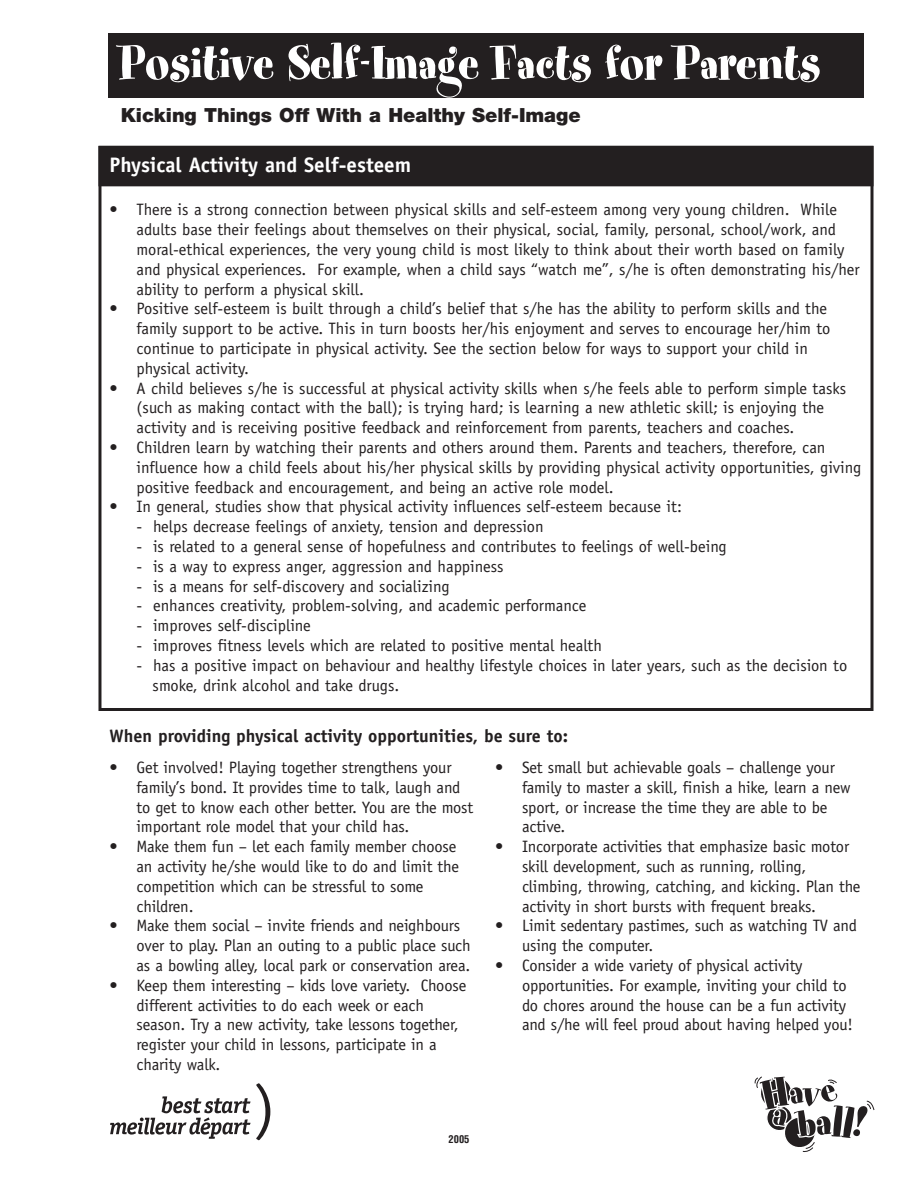
<style>
.page{position:relative;width:918px;height:1188px;background:#fff}
.page>*{position:absolute;margin:0;border:0;box-sizing:border-box;transform-origin:0 0}
.t1{font:54px "Spumoni";color:#fff}
.t2{font:700 21px "Officina Sans";color:#fff}
.t3{font:900 19.5px "Helvetica Neue";color:#231f20}
.t4{font:700 18px "Officina Sans";color:#231f20}
.t5{font:16.5px/19.8px "Officina Sans";letter-spacing:-.01em;color:#231f20}
.t6{font:700 condensed 10.5px "Helvetica";color:#231f20}
</style>
<div class="page">
<div style="left:100px;top:147px;width:772px;height:38px;background:#231f20"></div>
<div style="left:98px;top:146px;width:776px;height:40px;border:3px solid #231f20"></div>
<svg style="left:755px;top:1076px;width:119px;height:76px"></svg>
<svg style="left:110px;top:1083px;width:160px;height:57px"></svg>
<div style="left:108px;top:34px;width:756px;height:64px;background:#231f20"></div>
<h1 class="t1" style="left:119px;top:41px;width:703px">Positive Self-Image Facts for Parents</h1>
<p class="t3" style="left:121px;top:108px;width:462px">Kicking Things Off With a Healthy Self-Image</p>
<p class="t2" style="left:110px;top:157px;width:303px">Physical Activity and Self-esteem</p>
<p class="t5" style="left:137px;top:201px;width:725px;text-indent:-27px">• There is a strong connection between physical skills and self-esteem among very young children. While adults base their feelings about themselves on their physical, social, family, personal, school/work, and moral-ethical experiences, the very young child is most likely to think about their worth based on family and physical experiences. For example, when a child says “watch me”, s/he is often demonstrating his/her ability to perform a physical skill.</p>
<p class="t5" style="left:137px;top:300px;width:696px;text-indent:-27px">• Positive self-esteem is built through a child’s belief that s/he has the ability to perform skills and the family support to be active. This in turn boosts her/his enjoyment and serves to encourage her/him to continue to participate in physical activity. See the section below for ways to support your child in physical activity.</p>
<p class="t5" style="left:137px;top:380px;width:711px;text-indent:-27px">• A child believes s/he is successful at physical activity skills when s/he feels able to perform simple tasks (such as making contact with the ball); is trying hard; is learning a new athletic skill; is enjoying the activity and is receiving positive feedback and reinforcement from parents, teachers and coaches.</p>
<p class="t5" style="left:137px;top:439px;width:726px;text-indent:-27px">• Children learn by watching their parents and others around them. Parents and teachers, therefore, can influence how a child feels about his/her physical skills by providing physical activity opportunities, giving positive feedback and encouragement, and being an active role model.</p>
<p class="t5" style="left:110px;top:498px;width:574px">• In general, studies show that physical activity influences self-esteem because it:</p>
<p class="t5" style="left:137px;top:518px;width:409px">- helps decrease feelings of anxiety, tension and depression</p>
<p class="t5" style="left:137px;top:538px;width:592px">- is related to a general sense of hopefulness and contributes to feelings of well-being</p>
<p class="t5" style="left:137px;top:558px;width:369px">- is a way to express anger, aggression and happiness</p>
<p class="t5" style="left:137px;top:578px;width:315px">- is a means for self-discovery and socializing</p>
<p class="t5" style="left:137px;top:597px;width:451px">- enhances creativity, problem-solving, and academic performance</p>
<p class="t5" style="left:137px;top:617px;width:176px">- improves self-discipline</p>
<p class="t5" style="left:137px;top:637px;width:467px">- improves fitness levels which are related to positive mental health</p>
<p class="t5" style="left:153px;top:657px;width:696px;text-indent:-16px">- has a positive impact on behaviour and healthy lifestyle choices in later years, such as the decision to smoke, drink alcohol and take drugs.</p>
<p class="t4" style="left:110px;top:729px;width:460px">When providing physical activity opportunities, be sure to:</p>
<p class="t5" style="left:137px;top:759px;width:338px;text-indent:-27px">• Get involved! Playing together strengthens your family’s bond. It provides time to talk, laugh and to get to know each other better. You are the most important role model that your child has.</p>
<p class="t5" style="left:137px;top:838px;width:324px;text-indent:-27px">• Make them fun – let each family member choose an activity he/she would like to do and limit the competition which can be stressful to some children.</p>
<p class="t5" style="left:137px;top:917px;width:336px;text-indent:-27px">• Make them social – invite friends and neighbours over to play. Plan an outing to a public place such as a bowling alley, local park or conservation area.</p>
<p class="t5" style="left:137px;top:977px;width:331px;text-indent:-27px">• Keep them interesting – kids love variety. Choose different activities to do each week or each season. Try a new activity, take lessons together, register your child in lessons, participate in a charity walk.</p>
<p class="t5" style="left:522px;top:759px;width:330px;text-indent:-27px">• Set small but achievable goals – challenge your family to master a skill, finish a hike, learn a new sport, or increase the time they are able to be active.</p>
<p class="t5" style="left:522px;top:838px;width:340px;text-indent:-27px">• Incorporate activities that emphasize basic motor skill development, such as running, rolling, climbing, throwing, catching, and kicking. Plan the activity in short bursts with frequent breaks.</p>
<p class="t5" style="left:522px;top:917px;width:336px;text-indent:-27px">• Limit sedentary pastimes, such as watching TV and using the computer.</p>
<p class="t5" style="left:522px;top:957px;width:333px;text-indent:-27px">• Consider a wide variety of physical activity opportunities. For example, inviting your child to do chores around the house can be a fun activity and s/he will feel proud about having helped you!</p>
<p class="t6" style="left:448px;top:1136px;width:22px">2005</p>
</div>
